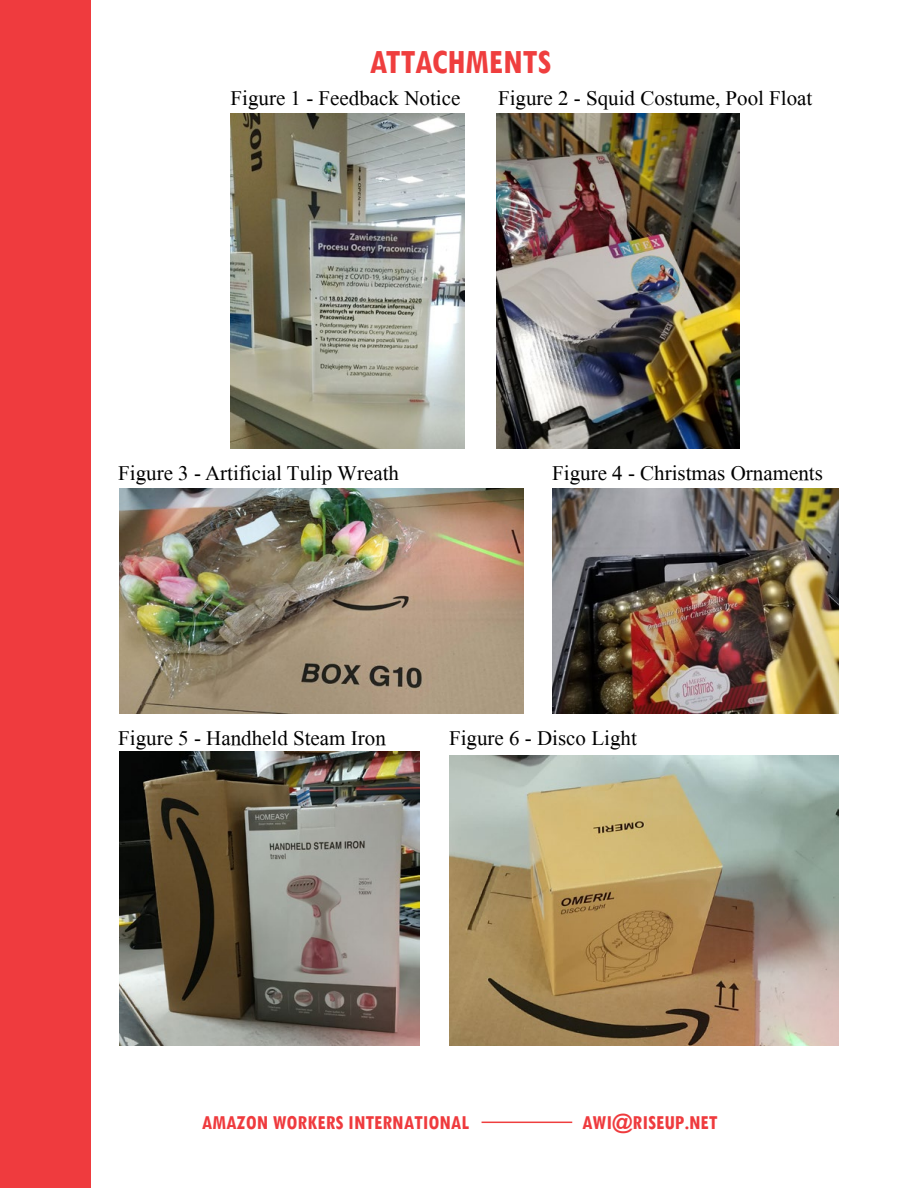
<style>
.page{position:relative;width:918px;height:1188px;background:#fff}
.page>*{position:absolute;margin:0;border:0;box-sizing:border-box;transform-origin:0 0}
.t1{font:700 condensed 36px "Tw Cen";color:#ef3e3e}
.t2{font:21px "Mongolian Baiti";color:#000}
.t3{font:700 condensed 21px "Tw Cen";color:#ef3b3e}
</style>
<div class="page">
<div style="left:0;top:0;width:91px;height:1188px;background:#ef3b3e"></div>
<hr style="left:482px;top:1122px;width:90px;height:1px;background:#ef3e3e">
<img style="left:120px;top:488px;width:404px;height:225px">
<img style="left:120px;top:752px;width:300px;height:294px">
<img style="left:449px;top:755px;width:389px;height:291px">
<img style="left:552px;top:488px;width:286px;height:225px">
<img style="left:231px;top:114px;width:234px;height:334px">
<img style="left:496px;top:114px;width:243px;height:334px">
<h1 class="t1" style="left:369px;top:40px;width:184px">ATTACHMENTS</h1>
<p class="t2" style="left:231px;top:87px;width:231px">Figure 1 - Feedback Notice</p>
<p class="t2" style="left:498px;top:87px;width:316px">Figure 2 - Squid Costume, Pool Float</p>
<p class="t2" style="left:118px;top:462px;width:282px">Figure 3 - Artificial Tulip Wreath</p>
<p class="t2" style="left:552px;top:462px;width:272px">Figure 4 - Christmas Ornaments</p>
<p class="t2" style="left:118px;top:727px;width:269px">Figure 5 - Handheld Steam Iron</p>
<p class="t2" style="left:449px;top:727px;width:189px">Figure 6 - Disco Light</p>
<p class="t3" style="left:202px;top:1110px;width:269px">AMAZON WORKERS INTERNATIONAL</p>
<p class="t3" style="left:582px;top:1110px;width:137px">AWI@RISEUP.NET</p>
</div>
